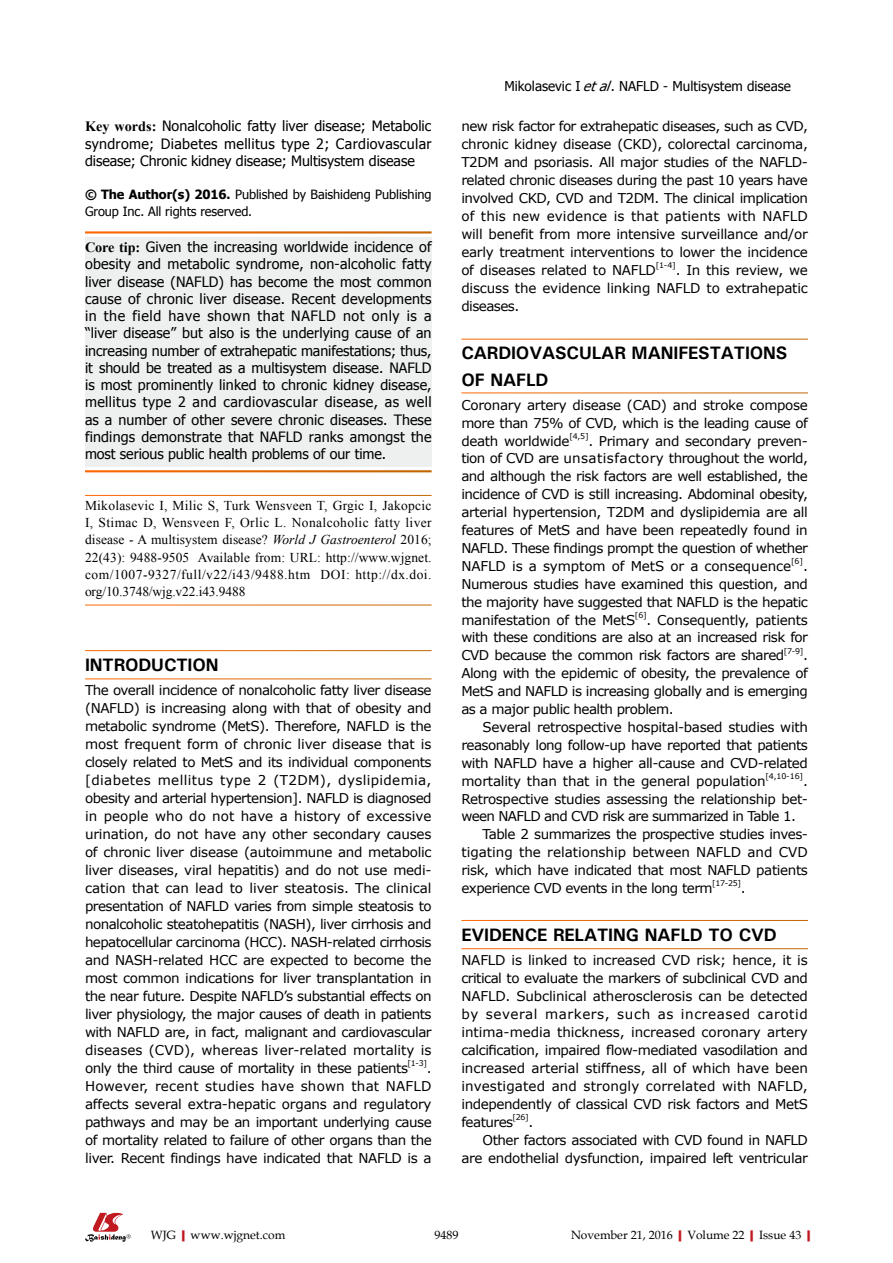
<style>
.page{position:relative;width:893px;height:1263px;background:#fff}
.page>*{position:absolute;margin:0;border:0;box-sizing:border-box;transform-origin:0 0}
.t1{font:700 18px/27px "Univers";letter-spacing:-.01em;color:#000}
.t2{font:14.25px/17.2px "Tahoma";letter-spacing:-.005em;color:#000;text-align:justify}
.t3{font:13.5px/18px "Verdana";letter-spacing:-.03em;color:#000;text-align:justify}
.t4{font:13.5px/17.2px "Times New Roman";letter-spacing:.035em;color:#000;text-align:justify}
.t5{font:13.5px "Verdana";letter-spacing:-.05em;color:#000}
.t6{font:13.5px "Verdana";color:#000}
.t7{font:13.5px "Tahoma";color:#000}
.t8{font:12.75px/17.2px "Tahoma";letter-spacing:-.005em;color:#000}
.t9{font:12px "Book Antiqua";color:#000}
.t10{font:7.8px "Verdana";letter-spacing:-.04em;color:#000}
.s1{font-family:"Times New Roman";font-weight:700}
.s2{font-weight:700}
.s3{font-style:italic}
.s4{font-weight:700;color:#c01920}
</style>
<div class="page">
<div style="left:85px;top:237px;width:347px;height:230px;background:#eeefef"></div>
<svg style="left:85px;top:1213px;width:46px;height:29px"></svg>
<p class="t2" style="left:85px;top:117px;width:348px"><span class="s1">Key words:</span> Nonalcoholic fatty liver disease; Metabolic syndrome; Diabetes mellitus type 2; Cardiovascular disease; Chronic kidney disease; Multisystem disease</p>
<p class="t8" style="left:85px;top:185px;width:348px"><span class="s2">© The Author(s) 2016.</span> Published by Baishideng Publishing<br>Group Inc. All rights reserved.</p>
<p class="t2" style="left:85px;top:238px;width:348px"><span class="s1">Core tip:</span> Given the increasing worldwide incidence of obesity and metabolic syndrome, non-alcoholic fatty liver disease (NAFLD) has become the most common cause of chronic liver disease. Recent developments in the field have shown that NAFLD not only is a “liver disease” but also is the underlying cause of an increasing number of extrahepatic manifestations; thus, it should be treated as a multisystem disease. NAFLD is most prominently linked to chronic kidney disease, mellitus type 2 and cardiovascular disease, as well as a number of other severe chronic diseases. These findings demonstrate that NAFLD ranks amongst the most serious public health problems of our time.</p>
<p class="t4" style="left:85px;top:496px;width:348px">Mikolasevic I, Milic S, Turk Wensveen T, Grgic I, Jakopcic I, Stimac D, Wensveen F, Orlic L. Nonalcoholic fatty liver disease - A multisystem disease? <span class="s3">World J Gastroenterol</span> 2016; 22(43): 9488-9505 Available from: URL: http://www.wjgnet. com/1007-9327/full/v22/i43/9488.htm DOI: http://dx.doi. org/10.3748/wjg.v22.i43.9488</p>
<h1 class="t1" style="left:85px;top:651px;width:135px">INTRODUCTION</h1>
<p class="t3" style="left:85px;top:681px;width:348px">The overall incidence of nonalcoholic fatty liver disease (NAFLD) is increasing along with that of obesity and metabolic syndrome (MetS). Therefore, NAFLD is the most frequent form of chronic liver disease that is closely related to MetS and its individual components [diabetes mellitus type 2 (T2DM), dyslipidemia, obesity and arterial hypertension]. NAFLD is diagnosed in people who do not have a history of excessive urination, do not have any other secondary causes of chronic liver disease (autoimmune and metabolic liver diseases, viral hepatitis) and do not use medi&shy;cation that can lead to liver steatosis. The clinical presentation of NAFLD varies from simple steatosis to nonalcoholic steatohepatitis (NASH), liver cirrhosis and hepatocellular carcinoma (HCC). NASH-related cirrhosis and NASH-related HCC are expected to become the most common indications for liver transplantation in the near future. Despite NAFLD’s substantial effects on liver physiology, the major causes of death in patients with NAFLD are, in fact, malignant and cardiovascular diseases (CVD), whereas liver-related mortality is only the third cause of mortality in these patients</p>
<p class="t10" style="left:407px;top:1058px;width:21px">[1-3]</p>
<p class="t3" style="left:85px;top:1059px;width:348px;text-indent:342px">.<br>However, recent studies have shown that NAFLD affects several extra-hepatic organs and regulatory pathways and may be an important underlying cause of mortality related to failure of other organs than the liver. Recent findings have indicated that NAFLD is a</p>
<p class="t7" style="left:504px;top:77px;width:288px">Mikolasevic I <span class="s3">etal</span>. NAFLD - Multisystem disease</p>
<p class="t3" style="left:461px;top:117px;width:348px;text-align:left">new risk factor for extrahepatic diseases, such as CVD, chronic kidney disease (CKD), colorectal carcinoma, T2DM and psoriasis. All major studies of the NAFLD&shy;related chronic diseases during the past 10 years have involved CKD, CVD and T2DM. The clinical implication of this new evidence is that patients with NAFLD will benefit from more intensive surveillance and/or early treatment interventions to lower the incidence of diseases related to NAFLD</p>
<p class="t10" style="left:656px;top:260px;width:22px">[1-4]</p>
<p class="t3" style="left:461px;top:261px;width:348px;text-indent:214px">. In this review, we discuss the evidence linking NAFLD to extrahepatic diseases.</p>
<h1 class="t1" style="left:461px;top:339px;width:328px">CARDIOVASCULAR MANIFESTATIONS<br>OF NAFLD</h1>
<p class="t3" style="left:461px;top:396px;width:348px">Coronary artery disease (CAD) and stroke compose more than 75% of CVD, which is the leading cause of death worldwide</p>
<p class="t10" style="left:569px;top:431px;width:21px">[4,5]</p>
<p class="t3" style="left:461px;top:432px;width:348px;text-indent:127px">. Primary and secondary preven&shy;tion of CVD are unsatisfactory throughout the world, and although the risk factors are well established, the incidence of CVD is still increasing. Abdominal obesity, arterial hypertension, T2DM and dyslipidemia are all features of MetS and have been repeatedly found in NAFLD. These findings prompt the question of whether NAFLD is a symptom of MetS or a consequence</p>
<p class="t10" style="left:791px;top:556px;width:14px">[6]</p>
<p class="t3" style="left:461px;top:557px;width:348px;text-indent:342px">.<br>Numerous studies have examined this question, and the majority have suggested that NAFLD is the hepatic manifestation of the MetS</p>
<p class="t10" style="left:635px;top:609px;width:13px">[6]</p>
<p class="t3" style="left:461px;top:610px;width:348px;text-indent:185px">. Consequently, patients with these conditions are also at an increased risk for CVD because the common risk factors are shared</p>
<p class="t10" style="left:784px;top:645px;width:21px">[7-9]</p>
<p class="t3" style="left:461px;top:646px;width:348px;text-indent:342px">.<br>Along with the epidemic of obesity, the prevalence of MetS and NAFLD is increasing globally and is emerging as a major public health problem.</p>
<p class="t3" style="left:461px;top:718px;width:348px;text-indent:21px">Several retrospective hospital-based studies with reasonably long follow-up have reported that patients with NAFLD have a higher all-cause and CVD-related mortality than that in the general population</p>
<p class="t10" style="left:765px;top:771px;width:39px">[4,10-16]</p>
<p class="t3" style="left:803px;top:771px;width:6px">.</p>
<p class="t3" style="left:461px;top:789px;width:348px">Retrospective studies assessing the relationship bet-</p>
<p class="t5" style="left:461px;top:807px;width:336px">ween NAFLD and CVD risk are summarized in Table 1.</p>
<p class="t3" style="left:483px;top:825px;width:327px">Table 2 summarizes the prospective studies inves-</p>
<p class="t6" style="left:461px;top:843px;width:348px">tigating the relationship between NAFLD and CVD</p>
<p class="t3" style="left:461px;top:861px;width:348px">risk, which have indicated that most NAFLD patients</p>
<p class="t3" style="left:461px;top:879px;width:253px">experience CVD events in the long term</p>
<p class="t10" style="left:712px;top:878px;width:30px">[17-25]</p>
<p class="t3" style="left:741px;top:879px;width:6px">.</p>
<h1 class="t1" style="left:461px;top:921px;width:317px">EVIDENCE RELATING NAFLD TO CVD</h1>
<p class="t3" style="left:461px;top:951px;width:348px">NAFLD is linked to increased CVD risk; hence, it is critical to evaluate the markers of subclinical CVD and NAFLD. Subclinical atherosclerosis can be detected by several markers, such as increased carotid intima-media thickness, increased coronary artery calcification, impaired flow-mediated vasodilation and increased arterial stiffness, all of which have been investigated and strongly correlated with NAFLD, independently of classical CVD risk factors and MetS features</p>
<p class="t10" style="left:513px;top:1112px;width:18px">[26]</p>
<p class="t3" style="left:529px;top:1113px;width:6px">.</p>
<p class="t3" style="left:483px;top:1131px;width:327px">Other factors associated with CVD found in NAFLD</p>
<p class="t3" style="left:461px;top:1149px;width:348px">are endothelial dysfunction, impaired left ventricular</p>
<p class="t9" style="left:151px;top:1226px;width:136px">WJG<span class="s4">|</span>www.wjgnet.com</p>
<p class="t9" style="left:434px;top:1226px;width:25px">9489</p>
<p class="t9" style="left:571px;top:1226px;width:246px">November 21, 2016<span class="s4">|</span>Volume 22<span class="s4">|</span>Issue 43<span class="s4">|</span></p>
</div>
